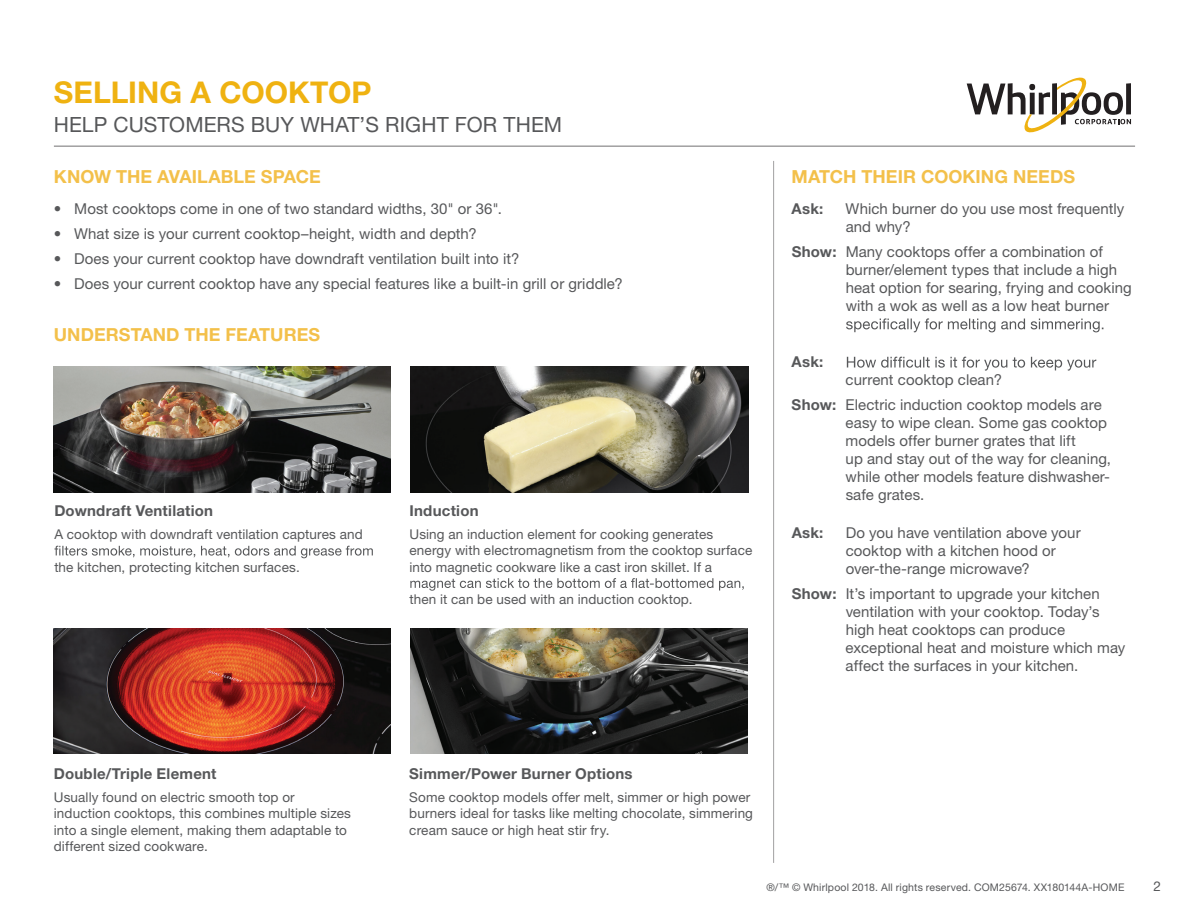
<style>
.page{position:relative;width:1188px;height:918px;background:#fff}
.page>*{position:absolute;margin:0;border:0;box-sizing:border-box;transform-origin:0 0}
.t1{font:700 30px "Helvetica Neue LT Std";color:#efb211}
.t2{font:21px "Helvetica Neue LT Std";letter-spacing:.005em;color:#57585a}
.t3{font:700 18px "Helvetica Neue LT Std";letter-spacing:.005em;color:#f3c04a}
.t4{font:15px/18px "Helvetica Neue LT Std";letter-spacing:.005em;color:#57585a}
.t5{font:700 15px "Helvetica Neue LT Std";letter-spacing:.015em;color:#57585a}
.t6{font:13.5px/16.2px "Helvetica Neue LT Std";letter-spacing:.01em;color:#57585a}
.t7{font:10.5px "Helvetica Neue LT Std";letter-spacing:.015em;color:#57585a}
.s1{font-weight:700}
</style>
<div class="page">
<hr style="left:54px;top:145px;width:1081px;height:2px;background:#a1a0a1">
<svg style="left:846px;top:318px;width:257px;height:14px"></svg>
<svg style="left:847px;top:357px;width:249px;height:14px"></svg>
<svg style="left:54px;top:546px;width:319px;height:12px"></svg>
<svg style="left:410px;top:578px;width:334px;height:13px"></svg>
<hr style="left:773px;top:161px;width:1px;height:702px;background:#a1a0a1">
<img style="left:54px;top:628px;width:337px;height:126px">
<img style="left:410px;top:367px;width:338px;height:125px">
<img style="left:410px;top:628px;width:337px;height:126px">
<img style="left:54px;top:367px;width:337px;height:125px">
<svg style="left:967px;top:78px;width:164px;height:54px"></svg>
<h1 class="t1" style="left:54px;top:74px;width:319px">SELLING A COOKTOP</h1>
<h2 class="t2" style="left:54px;top:112px;width:510px">HELP CUSTOMERS BUY WHAT’S RIGHT FOR THEM</h2>
<p class="t3" style="left:54px;top:165px;width:268px">KNOW THE AVAILABLE SPACE</p>
<p class="t4" style="left:54px;top:200px;width:449px">• Most cooktops come in one of two standard widths, 30" or 36".</p>
<p class="t4" style="left:54px;top:225px;width:424px">• What size is your current cooktop–height, width and depth?</p>
<p class="t4" style="left:54px;top:249px;width:467px">• Does your current cooktop have downdraft ventilation built into it?</p>
<p class="t4" style="left:54px;top:274px;width:570px">• Does your current cooktop have any special features like a built-in grill or griddle?</p>
<p class="t3" style="left:54px;top:323px;width:268px">UNDERSTAND THE FEATURES</p>
<p class="t5" style="left:54px;top:502px;width:160px">Downdraft Ventilation</p>
<p class="t6" style="left:54px;top:526px;width:310px">A cooktop with downdraft ventilation captures and</p>
<p class="t6" style="left:54px;top:559px;width:247px">the kitchen, protecting kitchen surfaces.</p>
<p class="t5" style="left:410px;top:502px;width:71px">Induction</p>
<p class="t6" style="left:410px;top:526px;width:344px">Using an induction element for cooking generates energy with electromagnetism from the cooktop surface into magnetic cookware like a cast iron skillet. If a</p>
<p class="t6" style="left:410px;top:591px;width:285px">then it can be used with an induction cooktop.</p>
<p class="t3" style="left:792px;top:165px;width:285px">MATCH THEIR COOKING NEEDS</p>
<p class="t5" style="left:792px;top:200px;width:33px">Ask:</p>
<p class="t4" style="left:846px;top:200px;width:280px">Which burner do you use most frequently and why?</p>
<p class="t4" style="left:846px;top:243px;width:288px;text-indent:-54px"><span class="s1">Show:</span> Many cooktops offer a combination of burner/element types that include a high heat option for searing, frying and cooking with a wok as well as a low heat burner</p>
<p class="t5" style="left:792px;top:353px;width:33px">Ask:</p>
<p class="t4" style="left:792px;top:368px;width:312px;line-height:24.8px;text-indent:54px">current cooktop clean?<br><span class="s1">Show:</span> Electric induction cooktop models are</p>
<p class="t4" style="left:846px;top:414px;width:267px">easy to wipe clean. Some gas cooktop models offer burner grates that lift<br>up and stay out of the way for cleaning, while other models feature dishwasher&shy;safe grates.</p>
<p class="t5" style="left:792px;top:524px;width:33px">Ask:</p>
<p class="t4" style="left:846px;top:524px;width:237px">Do you have ventilation above your cooktop with a kitchen hood or over-the-range microwave?</p>
<p class="t4" style="left:846px;top:585px;width:281px;text-indent:-54px"><span class="s1">Show:</span> It’s important to upgrade your kitchen ventilation with your cooktop. Today’s high heat cooktops can produce exceptional heat and moisture which may affect the surfaces in your kitchen.</p>
<p class="t5" style="left:54px;top:765px;width:164px">Double/Triple Element</p>
<p class="t6" style="left:54px;top:789px;width:299px">Usually found on electric smooth top or induction cooktops, this combines multiple sizes into a single element, making them adaptable to different sized cookware.</p>
<p class="t5" style="left:409px;top:765px;width:225px">Simmer/Power Burner Options</p>
<p class="t6" style="left:409px;top:789px;width:345px">Some cooktop models offer melt, simmer or high power burners ideal for tasks like melting chocolate, simmering cream sauce or high heat stir fry.</p>
<p class="t7" style="left:767px;top:881px;width:360px">®/™ © Whirlpool 2018. All rights reserved. COM25674. XX180144A-HOME</p>
<p class="t6" style="left:1153px;top:878px;width:9px">2</p>
</div>
